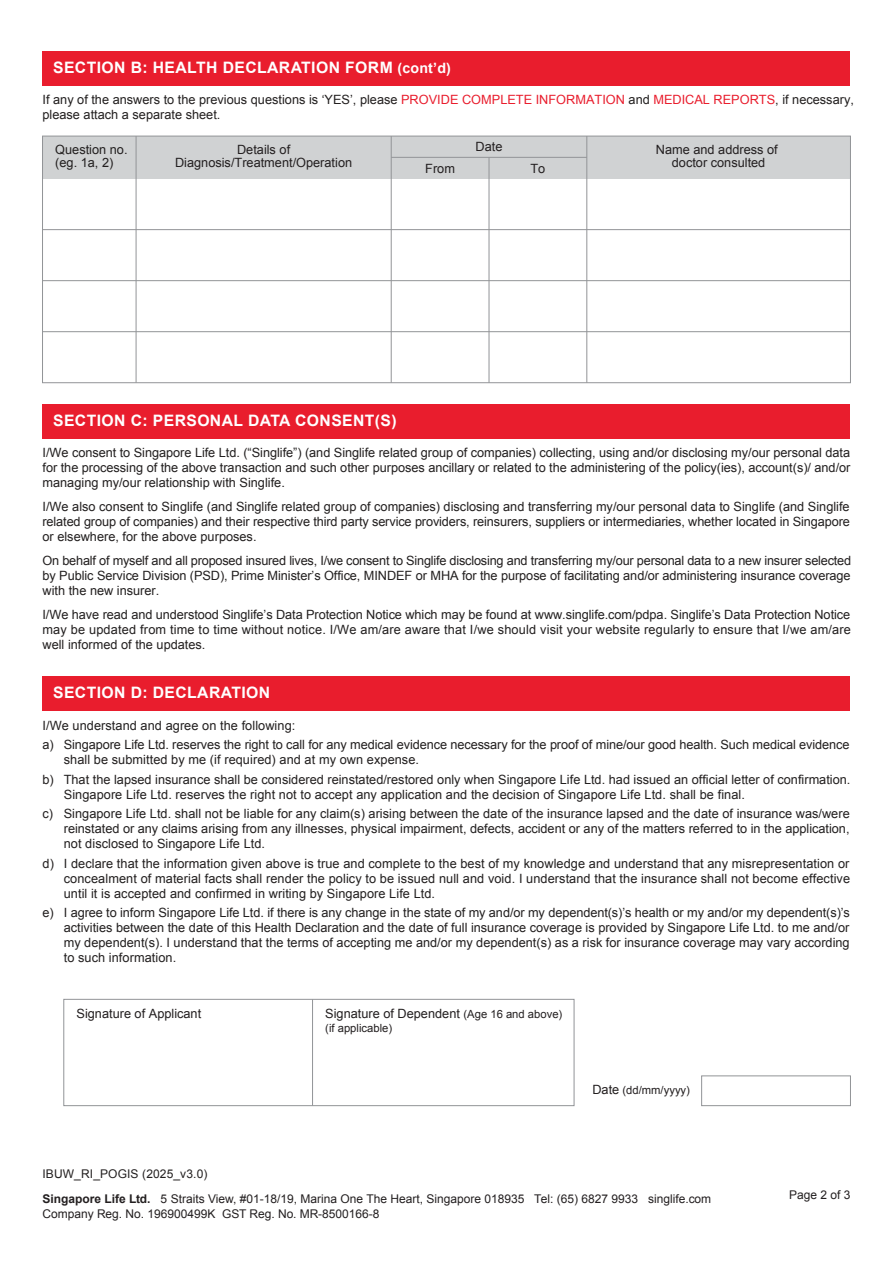
<style>
.page{position:relative;width:893px;height:1263px;background:#fff}
.page>*{position:absolute;margin:0;border:0;box-sizing:border-box;transform-origin:0 0}
.t1{font:700 15.75px "Arial";letter-spacing:.025em;color:#fff}
.t2{font:12.75px/15px "Arial";color:#221f1f}
.t3{font:12.75px/13.5px "Arial";color:#231f20;text-align:center}
.t4{font:12px/15px "Arial";color:#231f20}
.t5{font:12px "Arial";letter-spacing:.01em;color:#221f1f}
.t6{font:11.25px "Arial";color:#231f20}
.s1{font-size:14.25px}
.s2{color:#e91d2d}
.s3{font-size:11.25px}
.s4{font-size:12.75px}
.s5{font-weight:700}
</style>
<div class="page">
<div style="left:43px;top:51px;width:807px;height:34px;background:#e91d2d"></div>
<div style="left:43px;top:136px;width:807px;height:43px;background:#d0d2d3"></div>
<hr style="left:136px;top:136px;width:1px;height:247px;background:#929497">
<hr style="left:43px;top:331px;width:807px;height:1px;background:#929497">
<hr style="left:43px;top:280px;width:807px;height:1px;background:#929497">
<hr style="left:43px;top:229px;width:807px;height:1px;background:#929497">
<div style="left:42px;top:136px;width:809px;height:247px;border:1px solid #929497"></div>
<hr style="left:391px;top:157px;width:196px;height:1px;background:#929497">
<hr style="left:391px;top:136px;width:1px;height:247px;background:#929497">
<hr style="left:587px;top:136px;width:1px;height:247px;background:#929497">
<hr style="left:489px;top:157px;width:1px;height:226px;background:#929497">
<div style="left:43px;top:404px;width:807px;height:34px;background:#e91d2d"></div>
<div style="left:43px;top:676px;width:807px;height:34px;background:#e91d2d"></div>
<div style="left:701px;top:1076px;width:150px;height:30px;border:1px solid #929497"></div>
<div style="left:64px;top:999px;width:510px;height:107px;border:1px solid #929497"></div>
<hr style="left:312px;top:999px;width:1px;height:107px;background:#929497">
<p class="t1" style="left:53px;top:57px;width:399px">SECTION B: HEALTH DECLARATION FORM <span class="s1">(cont’d)</span></p>
<p class="t2" style="left:43px;top:93px;width:813px">If any of the answers to the previous questions is ‘YES’, please <span class="s2">PROVIDE COMPLETE INFORMATION</span> and <span class="s2">MEDICAL REPORTS</span>, if necessary, please attach a separate sheet.</p>
<p class="t3" style="left:656px;top:143px;width:123px">Name and address of doctor consulted</p>
<p class="t2" style="left:55px;top:143px;width:74px;line-height:13.5px">Question no. (eg. 1a, 2)</p>
<p class="t3" style="left:175px;top:143px;width:179px">Details of<br>Diagnosis/Treatment/Operation</p>
<p class="t3" style="left:476px;top:140px;width:28px">Date</p>
<p class="t3" style="left:425px;top:161px;width:31px">From</p>
<p class="t3" style="left:530px;top:161px;width:16px">To</p>
<p class="t1" style="left:53px;top:410px;width:345px">SECTION C: PERSONAL DATA CONSENT(S)</p>
<p class="t2" style="left:43px;top:446px;width:809px;text-align:justify">I/We consent to Singapore Life Ltd. (“Singlife”) (and Singlife related group of companies) collecting, using and/or disclosing my/our personal data for the processing of the above transaction and such other purposes ancillary or related to the administering of the policy(ies), account(s)/ and/or managing my/our relationship with Singlife.</p>
<p class="t2" style="left:43px;top:500px;width:809px;text-align:justify">I/We also consent to Singlife (and Singlife related group of companies) disclosing and transferring my/our personal data to Singlife (and Singlife related group of companies) and their respective third party service providers, reinsurers, suppliers or intermediaries, whether located in Singapore or elsewhere, for the above purposes.</p>
<p class="t2" style="left:43px;top:554px;width:810px;text-align:justify">On behalf of myself and all proposed insured lives, I/we consent to Singlife disclosing and transferring my/our personal data to a new insurer selected by Public Service Division (PSD), Prime Minister’s Office, MINDEF or MHA for the purpose of facilitating and/or administering insurance coverage with the new insurer.</p>
<p class="t2" style="left:43px;top:608px;width:810px;text-align:justify">I/We have read and understood Singlife’s Data Protection Notice which may be found at www.singlife.com/pdpa. Singlife’s Data Protection Notice may be updated from time to time without notice. I/We am/are aware that I/we should visit your website regularly to ensure that I/we am/are well informed of the updates.</p>
<p class="t1" style="left:53px;top:682px;width:219px">SECTION D: DECLARATION</p>
<p class="t2" style="left:43px;top:715px;width:808px;line-height:19.5px">I/We understand and agree on the following:<br>a) Singapore Life Ltd. reserves the right to call for any medical evidence necessary for the proof of mine/our good health. Such medical evidence</p>
<p class="t2" style="left:43px;top:750px;width:809px;line-height:19.5px;text-indent:21px">shall be submitted by me (if required) and at my own expense.<br>b) That the lapsed insurance shall be considered reinstated/restored only when Singapore Life Ltd. had issued an official letter of confirmation.</p>
<p class="t2" style="left:43px;top:784px;width:809px;line-height:19.5px;text-indent:21px">Singapore Life Ltd. reserves the right not to accept any application and the decision of Singapore Life Ltd. shall be final.<br>c) Singapore Life Ltd. shall not be liable for any claim(s) arising between the date of the insurance lapsed and the date of insurance was/were</p>
<p class="t2" style="left:64px;top:821px;width:787px">reinstated or any claims arising from any illnesses, physical impairment, defects, accident or any of the matters referred to in the application, not disclosed to Singapore Life Ltd.</p>
<p class="t2" style="left:64px;top:856px;width:788px;text-align:justify;text-indent:-21px">d) I declare that the information given above is true and complete to the best of my knowledge and understand that any misrepresentation or concealment of material facts shall render the policy to be issued null and void. I understand that the insurance shall not become effective until it is accepted and confirmed in writing by Singapore Life Ltd.</p>
<p class="t2" style="left:64px;top:905px;width:788px;text-align:justify;text-indent:-21px">e) I agree to inform Singapore Life Ltd. if there is any change in the state of my and/or my dependent(s)’s health or my and/or my dependent(s)’s activities between the date of this Health Declaration and the date of full insurance coverage is provided by Singapore Life Ltd. to me and/or my dependent(s). I understand that the terms of accepting me and/or my dependent(s) as a risk for insurance coverage may vary according to such information.</p>
<p class="t3" style="left:77px;top:1007px;width:126px">Signature of Applicant</p>
<p class="t3" style="left:325px;top:1007px;width:239px">Signature of Dependent <span class="s3">(Age 16 and above)</span></p>
<p class="t6" style="left:325px;top:1020px;width:68px">(if applicable)</p>
<p class="t5" style="left:43px;top:1166px;width:166px">IBUW_RI_POGIS (2025_v3.0)</p>
<p class="t6" style="left:592px;top:1083px;width:99px"><span class="s4">Date</span> (dd/mm/yyyy)</p>
<p class="t4" style="left:43px;top:1191px;width:670px"><span class="s5">Singapore Life Ltd.</span> 5 Straits View, #01-18/19, Marina One The Heart, Singapore 018935 Tel: (65) 6827 9933 singlife.com<br>Company Reg. No. 196900499K GST Reg. No. MR-8500166-8</p>
<p class="t4" style="left:789px;top:1188px;width:63px">Page 2 of 3</p>
</div>
